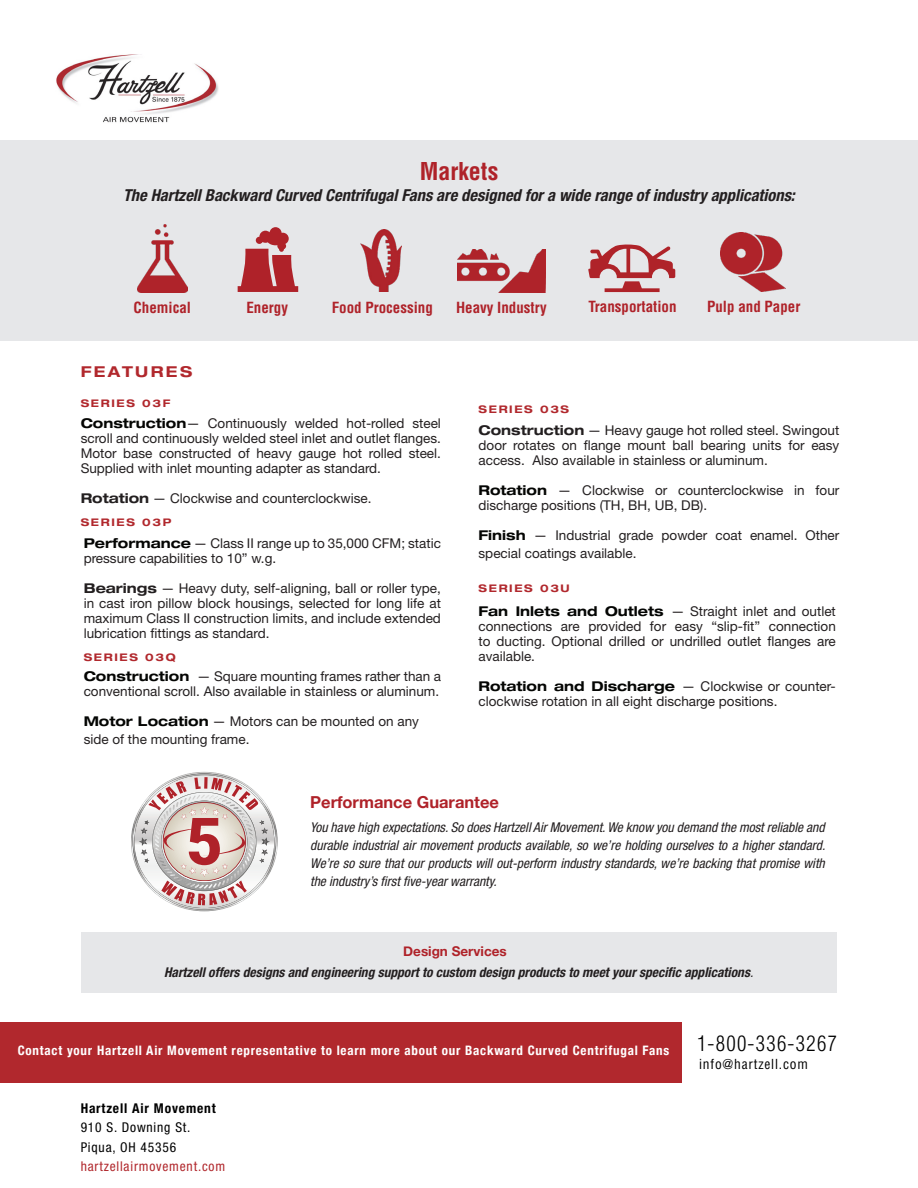
<style>
.page{position:relative;width:918px;height:1188px;background:#fff}
.page>*{position:absolute;margin:0;border:0;box-sizing:border-box;transform-origin:0 0}
.Body_Bold{font:700 condensed 24px "Helvetica LT Std";color:#af2229}
.Table_Header{font:300 condensed 21px "Helvetica LT Std";letter-spacing:.06em;color:#000}
.t1{font:italic 700 condensed 16.5px "Helvetica Neue LT Std";color:#231f20}
.t2{font:700 16.5px "Helvetica Neue";color:#af2229}
.t3{font:700 condensed 15px "Helvetica LT Std";color:#af2229}
.SUBHEADS{font:700 expanded 15px "Helvetica Neue";letter-spacing:.16em;color:#b1282d}
.t4{font:13.5px/15px "Helvetica Neue LT Std";color:#231f20}
.t5{font:italic condensed 13.5px/18px "Helvetica Neue LT Std";color:#231f20;text-align:justify}
.t6{font:italic 700 condensed 13.5px "Helvetica Neue LT Std";color:#231f20}
.Table_Header-2{font:condensed 13.5px "Helvetica Neue LT Std";letter-spacing:.06em;color:#000}
.Table_Header-3{font:condensed 13.5px "Helvetica Neue LT Std";letter-spacing:.06em;color:#b1282d}
.Table_Header-4{font:700 condensed 13.5px "Helvetica Neue LT Std";letter-spacing:.06em;color:#000}
.Table_Header-5{font:condensed 13.5px "Helvetica LT Std";letter-spacing:.06em;color:#000}
.t7{font:700 13.5px "Helvetica Neue";color:#af2229}
.Table_Header-6{font:700 condensed 13.05px "Helvetica Neue";letter-spacing:.06em;color:#fff}
.SUBHEADS-2{font:700 expanded 10.5px "Helvetica Neue";letter-spacing:.16em;color:#b1282d}
.s1{font-family:"Helvetica Neue";font-weight:700;font-stretch:expanded;color:#040503}
.s2{font-family:"Helvetica Neue";font-weight:700;font-stretch:expanded}
.s3{font-weight:400}
</style>
<div class="page">
<div style="left:81px;top:932px;width:756px;height:61px;background:#e6e7e9"></div>
<svg style="left:131px;top:771px;width:147px;height:141px"></svg>
<div style="left:0;top:1022px;width:681px;height:61px;background:#b1282d"></div>
<div style="left:0;top:140px;width:918px;height:201px;background:#e6e7e9"></div>
<img style="left:56px;top:54px;width:163px;height:69px">
<img style="left:138px;top:224px;width:49px;height:68px">
<img style="left:720px;top:232px;width:65px;height:59px">
<img style="left:360px;top:229px;width:42px;height:63px">
<img style="left:458px;top:249px;width:88px;height:44px">
<svg style="left:238px;top:227px;width:60px;height:65px"></svg>
<svg style="left:588px;top:245px;width:87px;height:47px"></svg>
<p class="Body_Bold" style="left:420px;top:156px;width:80px">Markets</p>
<p class="t1" style="left:123px;top:185px;width:673px">The Hartzell Backward Curved Centrifugal Fans are designed for a wide range of industry applications:</p>
<p class="t3" style="left:134px;top:298px;width:59px">Chemical</p>
<p class="t3" style="left:246px;top:299px;width:43px">Energy</p>
<p class="t3" style="left:332px;top:298px;width:103px">Food Processing</p>
<p class="t3" style="left:456px;top:298px;width:92px">Heavy Industry</p>
<p class="t3" style="left:589px;top:297px;width:90px">Transportation</p>
<p class="t3" style="left:707px;top:297px;width:95px">Pulp and Paper</p>
<p class="SUBHEADS" style="left:81px;top:362px;width:113px">FEATURES</p>
<p class="SUBHEADS-2" style="left:81px;top:396px;width:91px">SERIES 03F</p>
<p class="t4" style="left:81px;top:415px;width:362px;text-align:justify"><span class="s1">Construction</span>— Continuously welded hot-rolled steel scroll and continuously welded steel inlet and outlet flanges.<br>Motor base constructed of heavy gauge hot rolled steel.<br>Supplied with inlet mounting adapter as standard.</p>
<p class="t4" style="left:81px;top:490px;width:292px"><span class="s2">Rotation</span> — Clockwise and counterclockwise.</p>
<p class="SUBHEADS-2" style="left:81px;top:515px;width:92px">SERIES 03P</p>
<p class="t4" style="left:84px;top:536px;width:359px"><span class="s1">Performance</span> — Class II range up to 35,000 CFM; static pressure capabilities to 10” w.g.</p>
<p class="t4" style="left:84px;top:581px;width:359px;text-align:justify"><span class="s2">Bearings</span> — Heavy duty, self-aligning, ball or roller type, in cast iron pillow block housings, selected for long life at maximum Class II construction limits, and include extended lubrication fittings as standard.</p>
<p class="SUBHEADS-2" style="left:84px;top:651px;width:93px">SERIES 03Q</p>
<p class="t4" style="left:84px;top:669px;width:359px"><span class="s1">Construction</span> — Square mounting frames rather than a conventional scroll. Also available in stainless or aluminum.</p>
<p class="t4" style="left:84px;top:712px;width:337px;line-height:18px"><span class="s1">Motor Location</span> — Motors can be mounted on any side of the mounting frame.</p>
<p class="SUBHEADS-2" style="left:479px;top:403px;width:92px">SERIES 03S</p>
<p class="t4" style="left:479px;top:423px;width:362px;text-align:justify"><span class="s2">Construction</span> — Heavy gauge hot rolled steel. Swingout door rotates on flange mount ball bearing units for easy access. Also available in stainless or aluminum.</p>
<p class="t4" style="left:479px;top:483px;width:362px"><span class="s1">Rotation</span> — Clockwise or counterclockwise in four discharge positions (TH, BH, UB, DB).</p>
<p class="t4" style="left:479px;top:526px;width:362px;line-height:18px"><span class="s1">Finish</span> — Industrial grade powder coat enamel. Other special coatings available.</p>
<p class="SUBHEADS-2" style="left:479px;top:582px;width:93px">SERIES 03U</p>
<p class="t4" style="left:479px;top:603px;width:359px;text-align:justify"><span class="s1">Fan Inlets and Outlets</span> — Straight inlet and outlet connections are provided for easy “slip-fit” connection to ducting. Optional drilled or undrilled outlet flanges are available.</p>
<p class="t4" style="left:479px;top:678px;width:359px"><span class="s1">Rotation and Discharge</span> — Clockwise or counter&shy;clockwise rotation in all eight discharge positions.</p>
<p class="t2" style="left:310px;top:789px;width:190px">Performance Guarantee</p>
<p class="t5" style="left:310px;top:819px;width:517px">You have high expectations. So does Hartzell Air Movement. We know you demand the most reliable and durable industrial air movement products available, so we’re holding ourselves to a higher standard.<br>We’re so sure that our products will out-perform industry standards, we’re backing that promise with the industry’s first five-year warranty.</p>
<p class="t7" style="left:403px;top:941px;width:105px">Design Services</p>
<p class="t6" style="left:164px;top:964px;width:591px">Hartzell offers designs and engineering support to custom design products to meet your specific applications<span class="s3">.</span></p>
<p class="Table_Header-6" style="left:18px;top:1040px;width:653px">Contact your Hartzell Air Movement representative to learn more about our Backward Curved Centrifugal Fans</p>
<p class="Table_Header-4" style="left:81px;top:1100px;width:136px">Hartzell Air Movement</p>
<p class="Table_Header-2" style="left:81px;top:1120px;width:111px">910 S. Downing St.</p>
<p class="Table_Header-2" style="left:81px;top:1139px;width:97px">Piqua, OH 45356</p>
<p class="Table_Header-3" style="left:81px;top:1159px;width:146px">hartzellairmovement.com</p>
<p class="Table_Header" style="left:697px;top:1030px;width:141px">1-800-336-3267</p>
<p class="Table_Header-5" style="left:699px;top:1056px;width:110px">info@hartzell.com</p>
</div>
